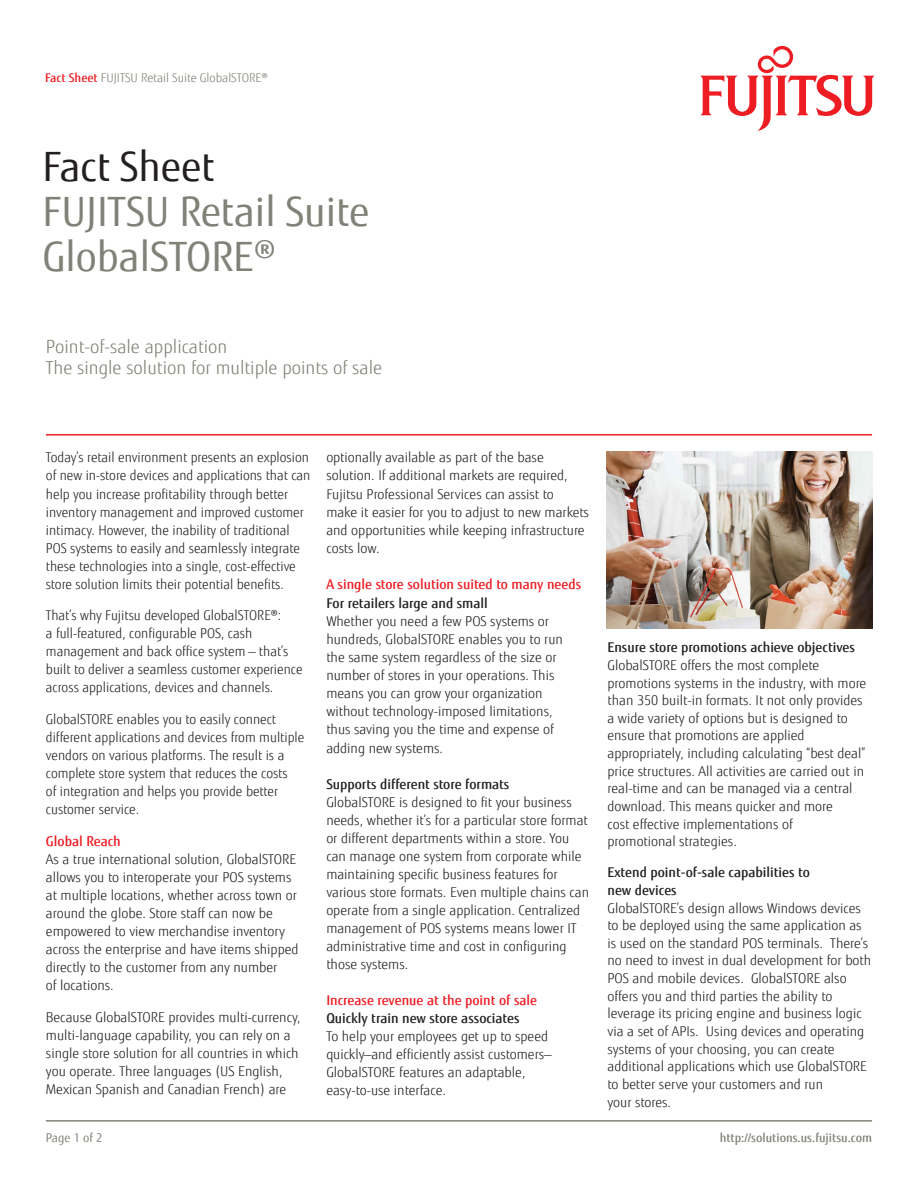
<style>
.page{position:relative;width:918px;height:1188px;background:#fff}
.page>*{position:absolute;margin:0;border:0;box-sizing:border-box;transform-origin:0 0}
.Fujitsu_Document_Tit{font:40.5px/45px "Fujitsu Sans";color:#818178}
.Fujitsu_Document_Tit-2{font:40.5px "Fujitsu Sans";color:#231f20}
.Fujitsu_Subtitle{font:300 18px/21px "Fujitsu Sans";color:#818178}
.Fujitsu_Body_Text{font:300 13.5px/18px "Fujitsu Sans";color:#231f20}
.Fujitsu_Body_text_Su{font:500 13.5px/17.7px "Fujitsu Sans";color:#231f20}
.Fujitsu_Section_Head{font:500 13.5px "Fujitsu Sans";color:#ee1d23}
.Fujitsu_Header_Gray{font:300 12px "Fujitsu Sans";color:#818178}
.Fujitsu_Footer_URL{font:500 12px "Fujitsu Sans";color:#818178}
.Fujitsu_Pagination{font:12px "Fujitsu Sans";color:#818178}
.s1{font-weight:500;color:#ee1d23}
</style>
<div class="page">
<svg style="left:700px;top:46px;width:175px;height:85px"></svg>
<hr style="left:46px;top:434px;width:826px;height:2px;background:#ee1d23">
<hr style="left:46px;top:1120px;width:826px;height:2px;background:#818178">
<img style="left:607px;top:452px;width:265px;height:176px">
<p class="Fujitsu_Header_Gray" style="left:45px;top:70px;width:224px"><span class="s1">Fact Sheet</span> FUJITSU Retail Suite GlobalSTORE®</p>
<p class="Fujitsu_Document_Tit-2" style="left:43px;top:142px;width:173px">Fact Sheet</p>
<p class="Fujitsu_Document_Tit" style="left:43px;top:189px;width:328px">FUJITSU Retail Suite<br>GlobalSTORE®</p>
<p class="Fujitsu_Subtitle" style="left:46px;top:336px;width:338px">Point-of-sale application<br>The single solution for multiple points of sale</p>
<p class="Fujitsu_Body_Text" style="left:46px;top:449px;width:266px">Today’s retail environment presents an explosion of new in-store devices and applications that can help you increase profitability through better inventory management and improved customer intimacy. However, the inability of traditional POS systems to easily and seamlessly integrate these technologies into a single, cost-effective store solution limits their potential benefits.</p>
<p class="Fujitsu_Body_Text" style="left:46px;top:607px;width:258px">That’s why Fujitsu developed GlobalSTORE®:<br>a full-featured, configurable POS, cash management and back office system — that’s built to deliver a seamless customer experience across applications, devices and channels.</p>
<p class="Fujitsu_Body_Text" style="left:46px;top:710px;width:260px">GlobalSTORE enables you to easily connect different applications and devices from multiple vendors on various platforms. The result is a complete store system that reduces the costs<br>of integration and helps you provide better customer service.</p>
<p class="Fujitsu_Section_Head" style="left:46px;top:832px;width:76px">Global Reach</p>
<p class="Fujitsu_Body_Text" style="left:46px;top:850px;width:254px">As a true international solution, GlobalSTORE allows you to interoperate your POS systems at multiple locations, whether across town or around the globe. Store staff can now be empowered to view merchandise inventory across the enterprise and have items shipped directly to the customer from any number<br>of locations.</p>
<p class="Fujitsu_Body_Text" style="left:46px;top:1008px;width:256px">Because GlobalSTORE provides multi-currency, multi-language capability, you can rely on a single store solution for all countries in which you operate. Three languages (US English, Mexican Spanish and Canadian French) are</p>
<p class="Fujitsu_Pagination" style="left:46px;top:1130px;width:58px">Page 1 of 2</p>
<p class="Fujitsu_Body_Text" style="left:326px;top:449px;width:264px">optionally available as part of the base solution. If additional markets are required, Fujitsu Professional Services can assist to<br>make it easier for you to adjust to new markets and opportunities while keeping infrastructure costs low.</p>
<p class="Fujitsu_Section_Head" style="left:326px;top:575px;width:256px">A single store solution suited to many needs</p>
<p class="Fujitsu_Body_text_Su" style="left:326px;top:595px;width:163px">For retailers large and small</p>
<p class="Fujitsu_Body_Text" style="left:326px;top:613px;width:238px">Whether you need a few POS systems or hundreds, GlobalSTORE enables you to run the same system regardless of the size or number of stores in your operations. This means you can grow your organization without technology-imposed limitations, thus saving you the time and expense of adding new systems.</p>
<p class="Fujitsu_Body_text_Su" style="left:326px;top:775px;width:185px">Supports different store formats</p>
<p class="Fujitsu_Body_Text" style="left:326px;top:793px;width:264px">GlobalSTORE is designed to fit your business needs, whether it’s for a particular store format or different departments within a store. You can manage one system from corporate while maintaining specific business features for various store formats. Even multiple chains can operate from a single application. Centralized management of POS systems means lower IT administrative time and cost in configuring those systems.</p>
<p class="Fujitsu_Section_Head" style="left:326px;top:992px;width:212px">Increase revenue at the point of sale</p>
<p class="Fujitsu_Body_text_Su" style="left:326px;top:1009px;width:195px">Quickly train new store associates</p>
<p class="Fujitsu_Body_Text" style="left:326px;top:1027px;width:226px">To help your employees get up to speed quickly—and efficiently assist customers— GlobalSTORE features an adaptable, easy-to-use interface.</p>
<p class="Fujitsu_Body_text_Su" style="left:608px;top:639px;width:249px">Ensure store promotions achieve objectives</p>
<p class="Fujitsu_Body_Text" style="left:608px;top:656px;width:260px">GlobalSTORE offers the most complete promotions systems in the industry, with more than 350 built-in formats. It not only provides a wide variety of options but is designed to ensure that promotions are applied appropriately, including calculating “best deal” price structures. All activities are carried out in real-time and can be managed via a central download. This means quicker and more<br>cost effective implementations of<br>promotional strategies.</p>
<p class="Fujitsu_Body_text_Su" style="left:608px;top:864px;width:204px">Extend point-of-sale capabilities to new devices</p>
<p class="Fujitsu_Body_Text" style="left:608px;top:899px;width:265px">GlobalSTORE’s design allows Windows devices to be deployed using the same application as is used on the standard POS terminals. There’s no need to invest in dual development for both POS and mobile devices. GlobalSTORE also offers you and third parties the ability to leverage its pricing engine and business logic via a set of APIs. Using devices and operating systems of your choosing, you can create additional applications which use GlobalSTORE to better serve your customers and run<br>your stores.</p>
<p class="Fujitsu_Footer_URL" style="left:720px;top:1130px;width:154px">http://solutions.us.fujitsu.com</p>
</div>
